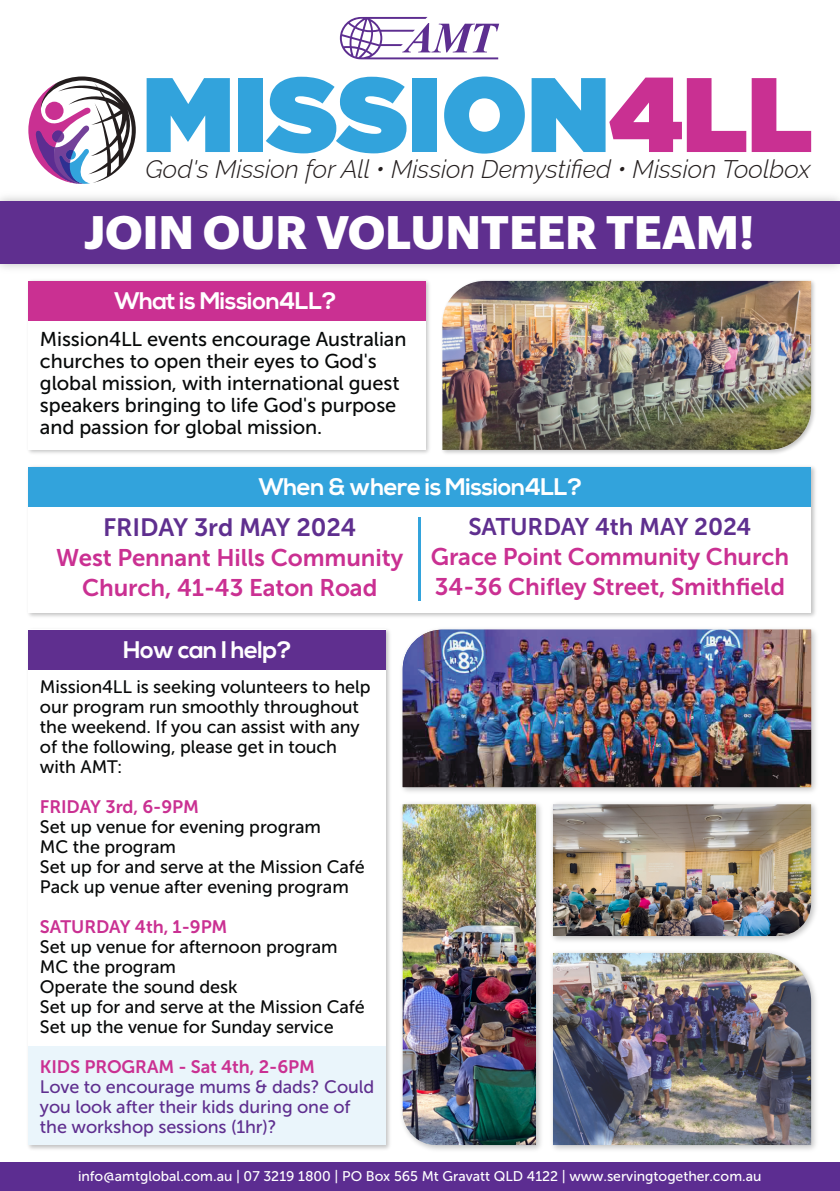
<style>
.page{position:relative;width:840px;height:1191px;background:#fff}
.page>*{position:absolute;margin:0;border:0;box-sizing:border-box;transform-origin:0 0}
.t1{font:700 46px "Graphik";letter-spacing:-.005em;color:#fff}
.t2{font:25.4px "font 000000002 b 9888 c 6";color:#241e1e}
.t3{font:25px "Museo Sans 700";letter-spacing:-.005em;color:#5f2f8f}
.t4{font:24px/30px "Museo Sans 700";letter-spacing:-.005em;color:#ca3092}
.t5{font:700 24px "Nexa";letter-spacing:-.025em;color:#fff}
.t6{font:24px "Museo Sans 700";letter-spacing:-.005em;color:#5f2f8f}
.t7{font:20px/22px "Museo Sans 500";letter-spacing:-.005em;color:#070909}
.t8{font:18px/20px "Museo Sans 500";letter-spacing:-.005em;color:#070909}
.t9{font:18px/20px "Museo Sans 500";letter-spacing:-.005em;color:#5f2f8f}
.t10{font:18px "Museo Sans 700";letter-spacing:-.005em;color:#ca3092}
.t11{font:14px "Museo Sans 500";color:#fff}
</style>
<div class="page">
<svg style="left:147px;top:78px;width:83px;height:74px"></svg>
<div style="left:238px;top:78px;width:25px;height:74px;background:#32a3dc"></div>
<svg style="left:266px;top:77px;width:140px;height:76px"></svg>
<div style="left:412px;top:78px;width:25px;height:74px;background:#32a3dc"></div>
<svg style="left:444px;top:77px;width:81px;height:77px"></svg>
<svg style="left:531px;top:78px;width:280px;height:74px"></svg>
<svg style="left:28px;top:77px;width:108px;height:107px"></svg>
<img style="left:29px;top:280px;width:400px;height:173px">
<div style="left:28px;top:281px;width:397px;height:169px;background:#fff"></div>
<svg style="left:340px;top:17px;width:159px;height:42px"></svg>
<div style="left:28px;top:281px;width:397px;height:40px;background:#ca3092"></div>
<img style="left:28px;top:466px;width:787px;height:151px">
<div style="left:28px;top:467px;width:783px;height:146px;background:#fff"></div>
<div style="left:28px;top:467px;width:783px;height:40px;background:#32a3dc"></div>
<img style="left:28px;top:629px;width:362px;height:520px">
<div style="left:28px;top:630px;width:358px;height:515px;background:#fff"></div>
<div style="left:28px;top:1047px;width:358px;height:98px;background:#eaf5fb"></div>
<div style="left:28px;top:630px;width:358px;height:39px;background:#5f2f8f"></div>
<div style="left:0;top:1162px;width:839px;height:29px;background:#5c2d91"></div>
<img style="left:0;top:196px;width:840px;height:73px">
<div style="left:0;top:201px;width:839px;height:63px;background:#5f2f8f"></div>
<img style="left:552px;top:803px;width:264px;height:138px">
<img style="left:553px;top:804px;width:258px;height:132px">
<img style="left:406px;top:803px;width:135px;height:347px">
<img style="left:402px;top:804px;width:134px;height:341px">
<img style="left:402px;top:629px;width:414px;height:163px">
<img style="left:402px;top:630px;width:409px;height:157px">
<img style="left:552px;top:952px;width:264px;height:198px">
<img style="left:553px;top:953px;width:258px;height:192px">
<img style="left:443px;top:280px;width:372px;height:174px">
<img style="left:442px;top:281px;width:369px;height:169px">
<hr style="left:418px;top:518px;width:3px;height:83px;background:#32a3dc">
<h2 class="t2" style="left:145px;top:154px;width:666px">God's Mission for All • Mission Demystified • Mission Toolbox</h2>
<h1 class="t1" style="left:83px;top:196px;width:672px">JOIN OUR VOLUNTEER TEAM!</h1>
<h3 class="t5" style="left:114px;top:287px;width:224px">What is Mission4LL?</h3>
<p class="t7" style="left:40px;top:328px;width:368px">Mission4LL events encourage Australian churches to open their eyes to God's global mission, with international guest speakers bringing to life God's purpose and passion for global mission.</p>
<h3 class="t5" style="left:258px;top:473px;width:325px">When &amp; where is Mission4LL?</h3>
<h3 class="t3" style="left:103px;top:513px;width:254px">FRIDAY 3rd MAY 2024</h3>
<h3 class="t4" style="left:56px;top:542px;width:348px;text-align:center">West Pennant Hills Community<br>Church, 41-43 Eaton Road</h3>
<h3 class="t6" style="left:468px;top:513px;width:284px">SATURDAY 4th MAY 2024</h3>
<h3 class="t4" style="left:431px;top:542px;width:360px">Grace Point Community Church<br>34-36 Chifley Street, Smithfield</h3>
<h3 class="t5" style="left:123px;top:636px;width:170px">How can I help?</h3>
<p class="t8" style="left:40px;top:677px;width:332px">Mission4LL is seeking volunteers to help our program run smoothly throughout the weekend. If you can assist with any of the following, please get in touch with AMT:</p>
<p class="t10" style="left:40px;top:797px;width:160px">FRIDAY 3rd, 6-9PM</p>
<p class="t8" style="left:40px;top:817px;width:326px">Set up venue for evening program<br>MC the program<br>Set up for and serve at the Mission Café<br>Pack up venue after evening program</p>
<p class="t10" style="left:40px;top:917px;width:189px">SATURDAY 4th, 1-9PM</p>
<p class="t8" style="left:40px;top:937px;width:326px">Set up venue for afternoon program<br>MC the program<br>Operate the sound desk<br>Set up for and serve at the Mission Café<br>Set up the venue for Sunday service</p>
<p class="t10" style="left:40px;top:1057px;width:276px">KIDS PROGRAM - Sat 4th, 2-6PM</p>
<p class="t9" style="left:40px;top:1077px;width:336px">Love to encourage mums &amp; dads? Could you look after their kids during one of the workshop sessions (1hr)?</p>
<p class="t11" style="left:78px;top:1168px;width:685px">info@amtglobal.com.au | 07 3219 1800 | PO Box 565 Mt Gravatt QLD 4122 | www.servingtogether.com.au</p>
</div>
